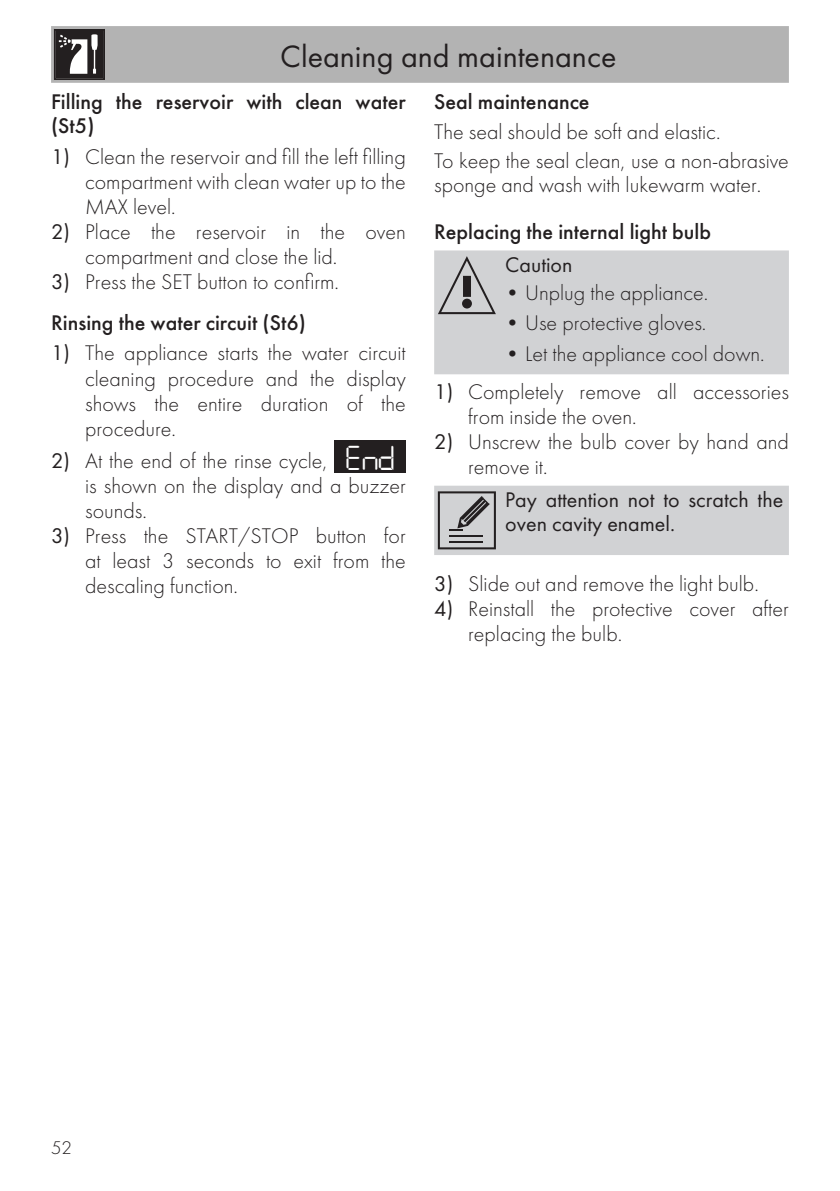
<style>
.page{position:relative;width:840px;height:1191px;background:#fff}
.page>*{position:absolute;margin:0;border:0;box-sizing:border-box;transform-origin:0 0}
.Testo{font:36px "Digital Danilo";color:#fff}
.t1{font:32px "Futura PT";color:#231f20}
.Testo-2{font:300 22px/25px "Futura";color:#231f20}
.Titoletto{font:500 22px/24px "Futura";color:#231f20}
.Avvertenze{font:22px/24px "Futura";color:#231f20}
.Testo-3{font:22px "Futura";color:#231f20}
.t2{font:300 19px "Futura";color:#231f20}
.s1{font-weight:400}
</style>
<div class="page">
<div style="left:51px;top:26px;width:737px;height:57px;background:#b3b3b3"></div>
<svg style="left:54px;top:29px;width:51px;height:51px"></svg>
<div style="left:334px;top:440px;width:71px;height:33px;background:#231f20"></div>
<div style="left:434px;top:250px;width:354px;height:124px;background:#d1d2d4"></div>
<svg style="left:437px;top:256px;width:58px;height:58px;background:#b2b2b3"></svg>
<div style="left:434px;top:486px;width:354px;height:69px;background:#d1d2d4"></div>
<h2 class="t1" style="left:280px;top:37px;width:337px">Cleaning and maintenance</h2>
<p class="Titoletto" style="left:51px;top:90px;width:356px">Filling the reservoir with clean water (St5)</p>
<p class="Testo-2" style="left:85px;top:144px;width:322px;text-align:justify;text-indent:-34px"><span class="s1">1)</span> Clean the reservoir and fill the left filling compartment with clean water up to the MAX level.</p>
<p class="Testo-2" style="left:85px;top:219px;width:322px;text-indent:-34px"><span class="s1">2)</span> Place the reservoir in the oven compartment and close the lid.</p>
<p class="Testo-2" style="left:51px;top:269px;width:289px"><span class="s1">3)</span> Press the SET button to confirm.</p>
<p class="Titoletto" style="left:51px;top:311px;width:256px">Rinsing the water circuit (St6)</p>
<p class="Testo-2" style="left:85px;top:341px;width:322px;text-align:justify;text-indent:-34px"><span class="s1">1)</span> The appliance starts the water circuit cleaning procedure and the display shows the entire duration of the procedure.</p>
<p class="Testo-2" style="left:51px;top:448px;width:278px"><span class="s1">2)</span> At the end of the rinse cycle,</p>
<p class="Testo" style="left:345px;top:429px;width:50px">End</p>
<p class="Testo-2" style="left:85px;top:473px;width:322px">is shown on the display and a buzzer sounds.</p>
<p class="Testo-2" style="left:85px;top:523px;width:322px;text-align:justify;text-indent:-34px"><span class="s1">3)</span> Press the START/STOP button for at least 3 seconds to exit from the descaling function.</p>
<p class="Titoletto" style="left:434px;top:90px;width:157px">Seal maintenance</p>
<p class="Testo-2" style="left:434px;top:119px;width:287px">The seal should be soft and elastic.</p>
<p class="Testo-2" style="left:434px;top:149px;width:356px;line-height:24px">To keep the seal clean, use a non-abrasive sponge and wash with lukewarm water.</p>
<p class="Titoletto" style="left:434px;top:220px;width:278px">Replacing the internal light bulb</p>
<p class="Testo-3" style="left:505px;top:252px;width:69px">Caution</p>
<p class="Testo-2" style="left:505px;top:280px;width:204px">• Unplug the appliance.</p>
<p class="Testo-2" style="left:505px;top:310px;width:202px">• Use protective gloves.</p>
<p class="Testo-2" style="left:505px;top:341px;width:261px">• Let the appliance cool down.</p>
<p class="Testo-2" style="left:468px;top:380px;width:322px;text-indent:-34px"><span class="s1">1)</span> Completely remove all accessories from inside the oven.</p>
<p class="Testo-2" style="left:468px;top:430px;width:322px;text-indent:-34px"><span class="s1">2)</span> Unscrew the bulb cover by hand and remove it.</p>
<p class="Avvertenze" style="left:505px;top:488px;width:279px">Pay attention not to scratch the oven cavity enamel.</p>
<p class="Testo-2" style="left:434px;top:572px;width:326px"><span class="s1">3)</span> Slide out and remove the light bulb.</p>
<p class="Testo-2" style="left:468px;top:597px;width:322px;text-indent:-34px"><span class="s1">4)</span> Reinstall the protective cover after replacing the bulb.</p>
<p class="t2" style="left:51px;top:1136px;width:22px">52</p>
</div>
